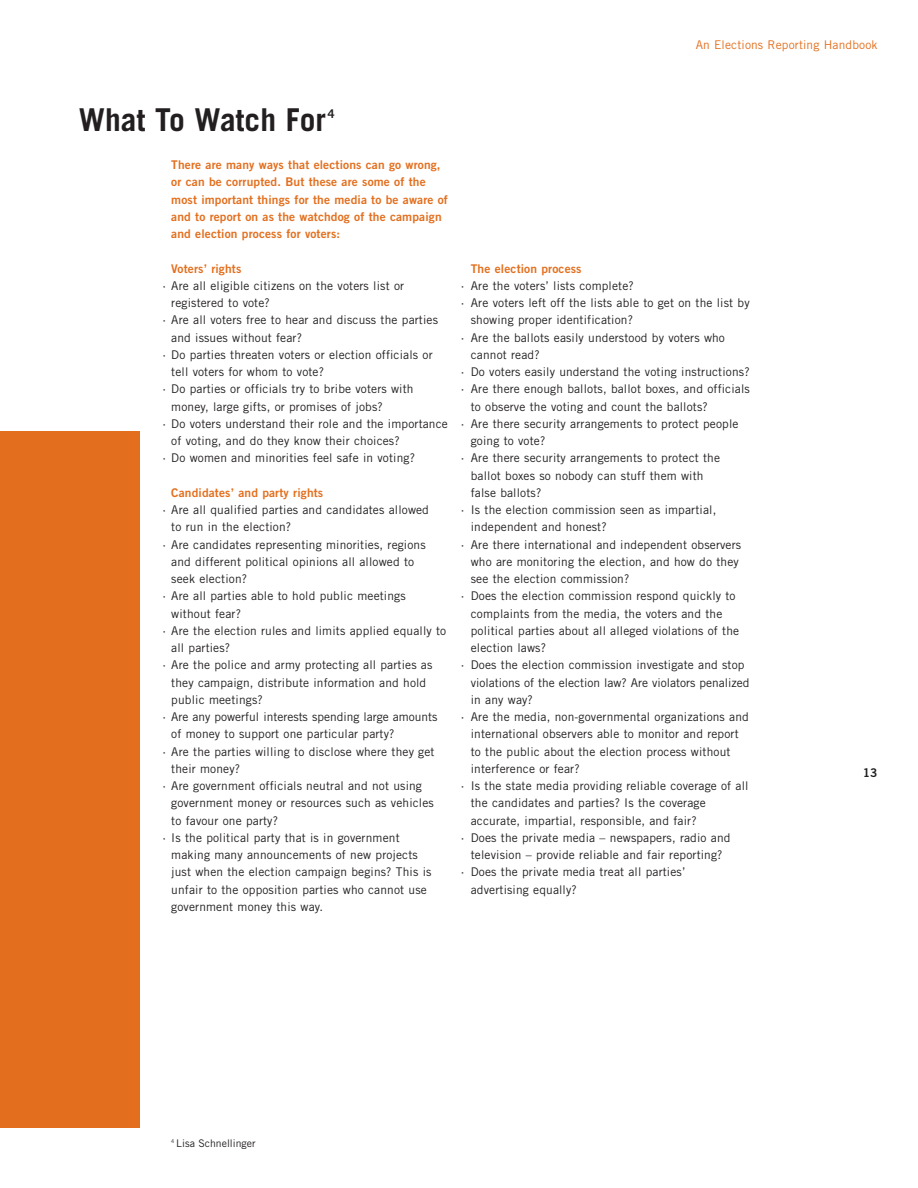
<style>
.page{position:relative;width:918px;height:1188px;background:#fff}
.page>*{position:absolute;margin:0;border:0;box-sizing:border-box;transform-origin:0 0}
.t1{font:700 31.5px "Trade Gothic";color:#231f20}
.t2{font:12px/17.2px "Trade Gothic";letter-spacing:.01em;color:#231f20}
.t3{font:12px/17.2px "Trade Gothic Bold Two";letter-spacing:.01em;color:#e36f1e}
.t4{font:12px "Trade Gothic";letter-spacing:.01em;color:#e36f1e}
.t5{font:12px "Trade Gothic Bold Two";color:#231f20}
.t6{font:700 12px "Trade Gothic";color:#231f20}
.t7{font:10.5px "Trade Gothic";color:#231f20}
</style>
<div class="page">
<div style="left:0;top:431px;width:139px;height:697px;background:#e36f1e"></div>
<p class="t4" style="left:696px;top:40px;width:183px">An Elections Reporting Handbook</p>
<h1 class="t1" style="left:79px;top:108px;width:249px">What To Watch For</h1>
<p class="t6" style="left:328px;top:109px;width:8px">4</p>
<p class="t3" style="left:171px;top:157px;width:278px">There are many ways that elections can go wrong, or can be corrupted. But these are some of the most important things for the media to be aware of and to report on as the watchdog of the campaign and election process for voters:</p>
<p class="t3" style="left:171px;top:261px;width:72px">Voters’ rights</p>
<p class="t2" style="left:162px;top:278px;width:243px">· Are all eligible citizens on the voters list or</p>
<p class="t2" style="left:171px;top:295px;width:100px">registered to vote?</p>
<p class="t2" style="left:162px;top:312px;width:277px">· Are all voters free to hear and discuss the parties</p>
<p class="t2" style="left:171px;top:330px;width:132px">and issues without fear?</p>
<p class="t2" style="left:162px;top:347px;width:272px">· Do parties threaten voters or election officials or</p>
<p class="t2" style="left:171px;top:364px;width:154px">tell voters for whom to vote?</p>
<p class="t2" style="left:162px;top:381px;width:253px">· Do parties or officials try to bribe voters with</p>
<p class="t2" style="left:171px;top:399px;width:213px">money, large gifts, or promises of jobs?</p>
<p class="t2" style="left:162px;top:416px;width:287px">· Do voters understand their role and the importance</p>
<p class="t2" style="left:171px;top:433px;width:230px">of voting, and do they know their choices?</p>
<p class="t2" style="left:162px;top:450px;width:254px">· Do women and minorities feel safe in voting?</p>
<p class="t3" style="left:171px;top:485px;width:154px">Candidates’ and party rights</p>
<p class="t2" style="left:162px;top:502px;width:268px">· Are all qualified parties and candidates allowed</p>
<p class="t2" style="left:171px;top:519px;width:121px">to run in the election?</p>
<p class="t2" style="left:162px;top:537px;width:265px">· Are candidates representing minorities, regions</p>
<p class="t2" style="left:171px;top:554px;width:244px">and different political opinions all allowed to</p>
<p class="t2" style="left:171px;top:571px;width:77px">seek election?</p>
<p class="t2" style="left:162px;top:588px;width:245px">· Are all parties able to hold public meetings</p>
<p class="t2" style="left:171px;top:606px;width:71px">without fear?</p>
<p class="t2" style="left:162px;top:623px;width:285px">· Are the election rules and limits applied equally to</p>
<p class="t2" style="left:171px;top:640px;width:60px">all parties?</p>
<p class="t2" style="left:162px;top:657px;width:272px">· Are the police and army protecting all parties as</p>
<p class="t2" style="left:171px;top:675px;width:257px">they campaign, distribute information and hold</p>
<p class="t2" style="left:171px;top:692px;width:93px">public meetings?</p>
<p class="t2" style="left:162px;top:709px;width:276px">· Are any powerful interests spending large amounts</p>
<p class="t2" style="left:171px;top:726px;width:225px">of money to support one particular party?</p>
<p class="t2" style="left:162px;top:744px;width:274px">· Are the parties willing to disclose where they get</p>
<p class="t2" style="left:171px;top:761px;width:70px">their money?</p>
<p class="t2" style="left:162px;top:778px;width:261px">· Are government officials neutral and not using</p>
<p class="t2" style="left:171px;top:795px;width:264px">government money or resources such as vehicles</p>
<p class="t2" style="left:171px;top:813px;width:108px">to favour one party?</p>
<p class="t2" style="left:162px;top:830px;width:239px">· Is the political party that is in government</p>
<p class="t2" style="left:171px;top:847px;width:248px">making many announcements of new projects</p>
<p class="t2" style="left:171px;top:864px;width:262px">just when the election campaign begins? This is</p>
<p class="t2" style="left:171px;top:882px;width:257px">unfair to the opposition parties who cannot use</p>
<p class="t2" style="left:171px;top:899px;width:153px">government money this way.</p>
<p class="t3" style="left:471px;top:261px;width:112px">The election process</p>
<p class="t2" style="left:471px;top:278px;width:281px">Are the voters’ lists complete?<br>Are voters left off the lists able to get on the list by showing proper identification?<br>Are the ballots easily understood by voters who cannot read?<br>Do voters easily understand the voting instructions?<br>Are there enough ballots, ballot boxes, and officials to observe the voting and count the ballots?<br>Are there security arrangements to protect people going to vote?<br>Are there security arrangements to protect the ballot boxes so nobody can stuff them with<br>false ballots?<br>Is the election commission seen as impartial, independent and honest?<br>Are there international and independent observers who are monitoring the election, and how do they see the election commission?<br>Does the election commission respond quickly to complaints from the media, the voters and the political parties about all alleged violations of the election laws?<br>Does the election commission investigate and stop violations of the election law? Are violators penalized in any way?<br>Are the media, non-governmental organizations and international observers able to monitor and report to the public about the election process without interference or fear?<br>Is the state media providing reliable coverage of all the candidates and parties? Is the coverage accurate, impartial, responsible, and fair?<br>Does the private media – newspapers, radio and television – provide reliable and fair reporting?<br>Does the private media treat all parties’<br>advertising equally?</p>
<p class="t2" style="left:461px;top:278px;width:5px">· ·</p>
<p class="t2" style="left:461px;top:330px;width:5px">·</p>
<p class="t2" style="left:461px;top:364px;width:5px">· ·</p>
<p class="t2" style="left:461px;top:416px;width:5px">·</p>
<p class="t2" style="left:461px;top:450px;width:5px">·</p>
<p class="t2" style="left:461px;top:502px;width:5px">·</p>
<p class="t2" style="left:461px;top:537px;width:5px">·</p>
<p class="t2" style="left:461px;top:588px;width:5px">·</p>
<p class="t2" style="left:461px;top:657px;width:5px">·</p>
<p class="t2" style="left:461px;top:709px;width:5px">·</p>
<p class="t2" style="left:461px;top:778px;width:5px">·</p>
<p class="t2" style="left:461px;top:830px;width:5px">·</p>
<p class="t2" style="left:461px;top:864px;width:5px">·</p>
<p class="t5" style="left:863px;top:768px;width:16px">13</p>
<p class="t7" style="left:171px;top:1139px;width:86px"><sup>4</sup> Lisa Schnellinger</p>
</div>
